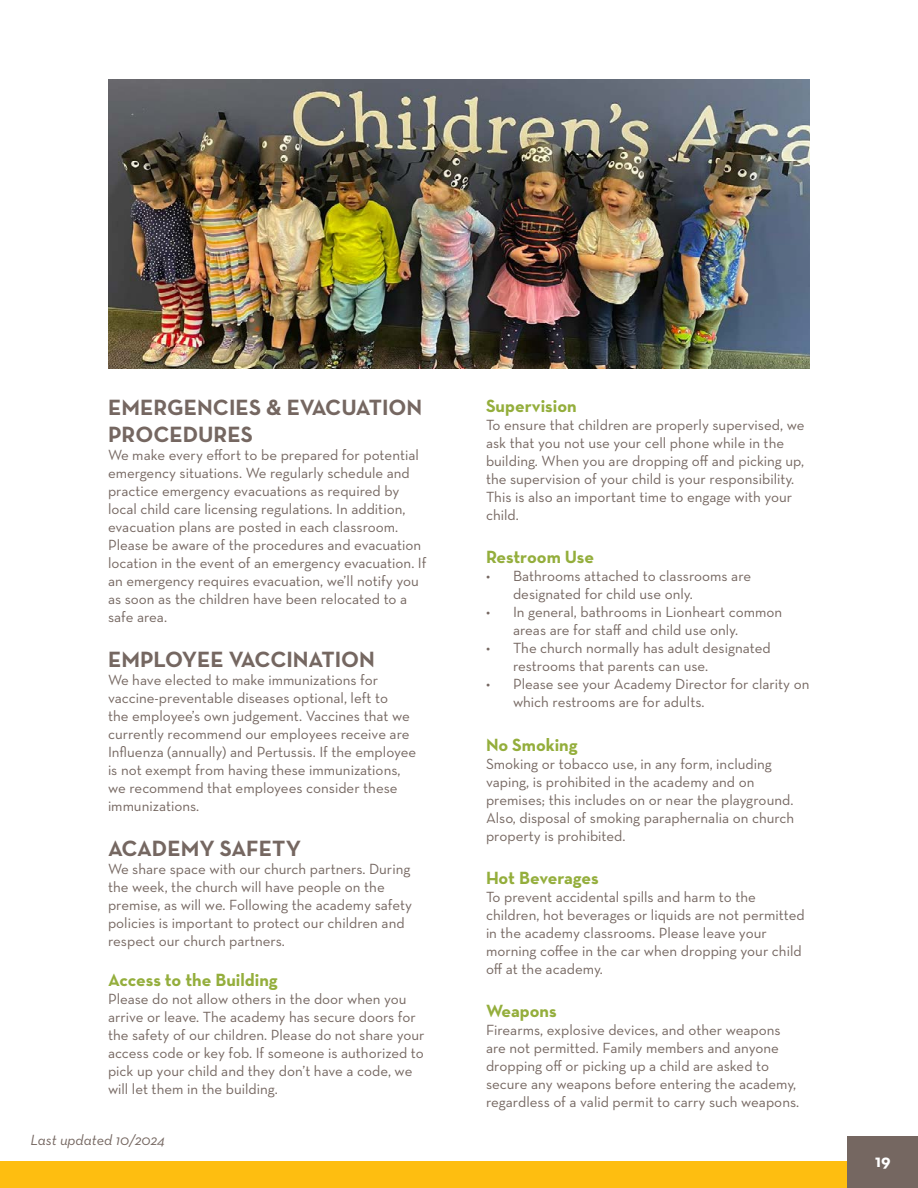
<style>
.page{position:relative;width:918px;height:1188px;background:#fff}
.page>*{position:absolute;margin:0;border:0;box-sizing:border-box;transform-origin:0 0}
.t1{font:700 22.5px/27px "Neutra Text";color:#756761}
.t2{font:700 18px "Neutra Text";color:#94ae3c}
.t3{font:700 18px "Neutra Text";color:#fff}
.t4{font:15px/18px "Neutra Text";color:#756761}
.t5{font:italic 15px "Neutra Text";color:#756761}
</style>
<div class="page">
<div style="left:0;top:1161px;width:918px;height:27px;background:#febe10"></div>
<div style="left:848px;top:1137px;width:70px;height:51px;background:#756761"></div>
<img style="left:108px;top:79px;width:702px;height:290px">
<h1 class="t1" style="left:108px;top:394px;width:316px">EMERGENCIES &amp; EVACUATION<br>PROCEDURES</h1>
<p class="t4" style="left:108px;top:446px;width:320px">We make every effort to be prepared for potential emergency situations. We regularly schedule and practice emergency evacuations as required by local child care licensing regulations. In addition, evacuation plans are posted in each classroom.<br>Please be aware of the procedures and evacuation location in the event of an emergency evacuation. If an emergency requires evacuation, we’ll notify you as soon as the children have been relocated to a safe area.</p>
<h1 class="t1" style="left:108px;top:646px;width:269px">EMPLOYEE VACCINATION</h1>
<p class="t4" style="left:108px;top:671px;width:310px">We have elected to make immunizations for vaccine-preventable diseases optional, left to<br>the employee’s own judgement. Vaccines that we currently recommend our employees receive are Influenza (annually) and Pertussis. If the employee is not exempt from having these immunizations, we recommend that employees consider these immunizations.</p>
<h1 class="t1" style="left:108px;top:835px;width:195px">ACADEMY SAFETY</h1>
<p class="t4" style="left:108px;top:860px;width:306px">We share space with our church partners. During the week, the church will have people on the premise, as will we. Following the academy safety policies is important to protect our children and respect our church partners.</p>
<p class="t2" style="left:108px;top:969px;width:171px">Access to the Building</p>
<p class="t4" style="left:108px;top:990px;width:318px">Please do not allow others in the door when you arrive or leave. The academy has secure doors for the safety of our children. Please do not share your access code or key fob. If someone is authorized to pick up your child and they don’t have a code, we will let them in the building.</p>
<p class="t5" style="left:31px;top:1131px;width:136px">Last updated 10/2024</p>
<p class="t2" style="left:486px;top:395px;width:92px">Supervision</p>
<p class="t4" style="left:486px;top:416px;width:320px">To ensure that children are properly supervised, we ask that you not use your cell phone while in the building. When you are dropping off and picking up, the supervision of your child is your responsibility.<br>This is also an important time to engage with your child.</p>
<p class="t2" style="left:486px;top:546px;width:110px">Restroom Use</p>
<p class="t4" style="left:513px;top:567px;width:240px;text-indent:-27px">• Bathrooms attached to classrooms are designated for child use only.</p>
<p class="t4" style="left:513px;top:603px;width:271px;text-indent:-27px">• In general, bathrooms in Lionheart common areas are for staff and child use only.</p>
<p class="t4" style="left:513px;top:639px;width:259px;text-indent:-27px">• The church normally has adult designated restrooms that parents can use.</p>
<p class="t4" style="left:513px;top:675px;width:298px;text-indent:-27px">• Please see your Academy Director for clarity on which restrooms are for adults.</p>
<p class="t2" style="left:486px;top:733px;width:93px">No Smoking</p>
<p class="t4" style="left:486px;top:754px;width:310px">Smoking or tobacco use, in any form, including vaping, is prohibited in the academy and on premises; this includes on or near the playground.<br>Also, disposal of smoking paraphernalia on church property is prohibited.</p>
<p class="t2" style="left:486px;top:866px;width:114px">Hot Beverages</p>
<p class="t4" style="left:486px;top:887px;width:320px">To prevent accidental spills and harm to the children, hot beverages or liquids are not permitted in the academy classrooms. Please leave your morning coffee in the car when dropping your child off at the academy.</p>
<p class="t2" style="left:486px;top:1000px;width:72px">Weapons</p>
<p class="t4" style="left:486px;top:1021px;width:315px">Firearms, explosive devices, and other weapons are not permitted. Family members and anyone dropping off or picking up a child are asked to secure any weapons before entering the academy, regardless of a valid permit to carry such weapons.</p>
<p class="t3" style="left:875px;top:1150px;width:17px">19</p>
</div>
